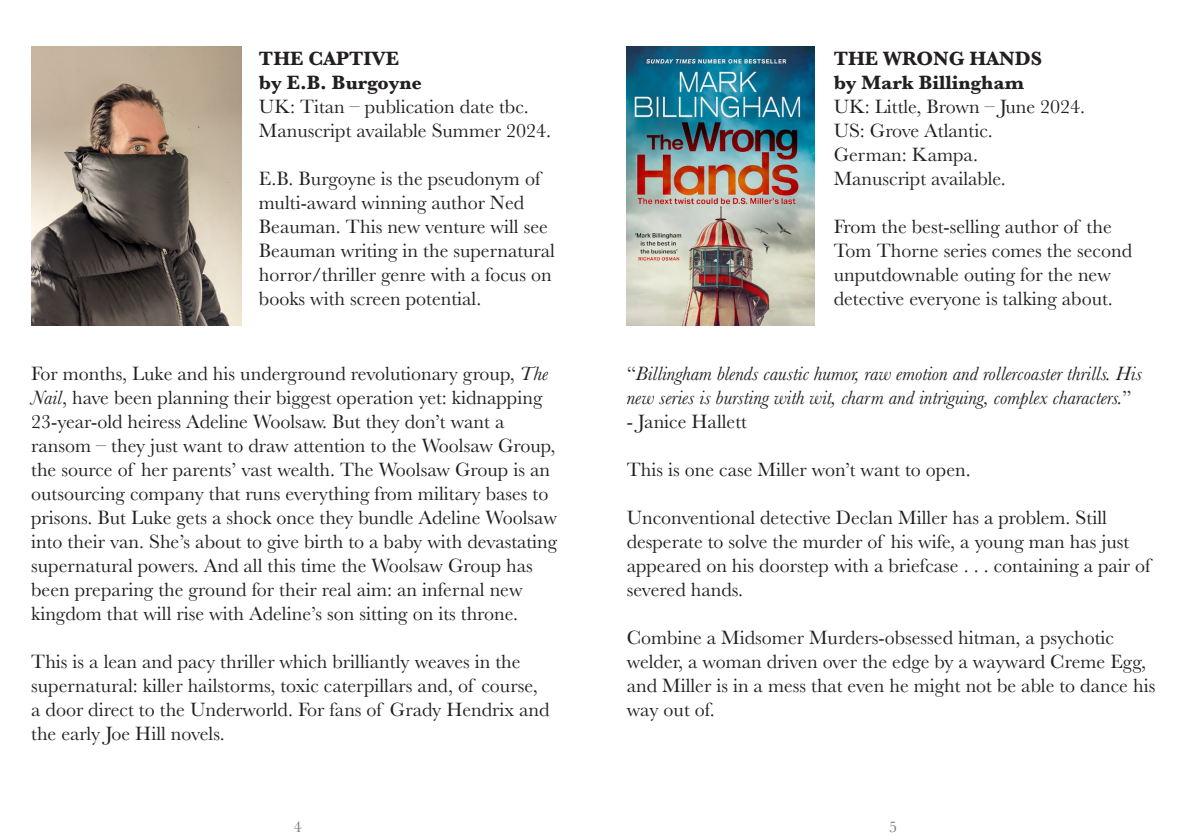
<style>
.page{position:relative;width:1191px;height:840px;background:#fff}
.page>*{position:absolute;margin:0;border:0;box-sizing:border-box;transform-origin:0 0}
.t1{font:20px/24px "Baskerville";color:#231f20}
.t2{font:italic 20px/24px "Baskerville";color:#231f20}
.t3{font:700 20px "Baskerville";color:#231f20}
.t4{font:16px "Baskerville";color:#767171}
.s1{font-style:italic}
.s2{font-style:normal}
</style>
<div class="page">
<img style="left:31px;top:47px;width:211px;height:279px">
<img style="left:626px;top:47px;width:189px;height:279px">
<p class="t3" style="left:259px;top:44px;width:142px">THE CAPTIVE</p>
<p class="t3" style="left:259px;top:68px;width:164px">by E.B. Burgoyne</p>
<p class="t1" style="left:259px;top:95px;width:271px">UK: Titan – publication date tbc.</p>
<p class="t1" style="left:259px;top:119px;width:294px">Manuscript available Summer 2024.</p>
<p class="t1" style="left:259px;top:167px;width:298px">E.B. Burgoyne is the pseudonym of multi-award winning author Ned Beauman. This new venture will see Beauman writing in the supernatural horror/thriller genre with a focus on books with screen potential.</p>
<p class="t1" style="left:31px;top:361px;width:527px">For months, Luke and his underground revolutionary group, <span class="s1">The Nail</span>, have been planning their biggest operation yet: kidnapping 23-year-old heiress Adeline Woolsaw. But they don’t want a ransom – they just want to draw attention to the Woolsaw Group, the source of her parents’ vast wealth. The Woolsaw Group is an outsourcing company that runs everything from military bases to prisons. But Luke gets a shock once they bundle Adeline Woolsaw into their van. She’s about to give birth to a baby with devastating supernatural powers. And all this time the Woolsaw Group has been preparing the ground for their real aim: an infernal new kingdom that will rise with Adeline’s son sitting on its throne.</p>
<p class="t1" style="left:31px;top:649px;width:520px">This is a lean and pacy thriller which brilliantly weaves in the supernatural: killer hailstorms, toxic caterpillars and, of course, a door direct to the Underworld. For fans of Grady Hendrix and the early Joe Hill novels.</p>
<p class="t3" style="left:833px;top:44px;width:210px">THE WRONG HANDS</p>
<p class="t3" style="left:833px;top:68px;width:192px">by Mark Billingham</p>
<p class="t1" style="left:833px;top:95px;width:253px">UK: Little, Brown – June 2024.</p>
<p class="t1" style="left:833px;top:119px;width:161px">US: Grove Atlantic.</p>
<p class="t1" style="left:833px;top:143px;width:146px">German: Kampa.</p>
<p class="t1" style="left:833px;top:167px;width:174px">Manuscript available.</p>
<p class="t1" style="left:833px;top:215px;width:300px">From the best-selling author of the Tom Thorne series comes the second unputdownable outing for the new detective everyone is talking about.</p>
<p class="t2" style="left:626px;top:361px;width:517px"><span class="s2">“</span>Billingham blends caustic humor, raw emotion and rollercoaster thrills. His new series is bursting with wit, charm and intriguing, complex characters.<span class="s2">”</span></p>
<p class="t1" style="left:626px;top:409px;width:122px">- Janice Hallett</p>
<p class="t1" style="left:626px;top:457px;width:345px">This is one case Miller won’t want to open.</p>
<p class="t1" style="left:626px;top:505px;width:525px">Unconventional detective Declan Miller has a problem. Still desperate to solve the murder of his wife, a young man has just appeared on his doorstep with a briefcase . . . containing a pair of severed hands.</p>
<p class="t1" style="left:626px;top:625px;width:530px">Combine a Midsomer Murders-obsessed hitman, a psychotic welder, a woman driven over the edge by a wayward Creme Egg, and Miller is in a mess that even he might not be able to dance his way out of.</p>
<p class="t4" style="left:294px;top:816px;width:9px">4</p>
<p class="t4" style="left:889px;top:816px;width:9px">5</p>
</div>
